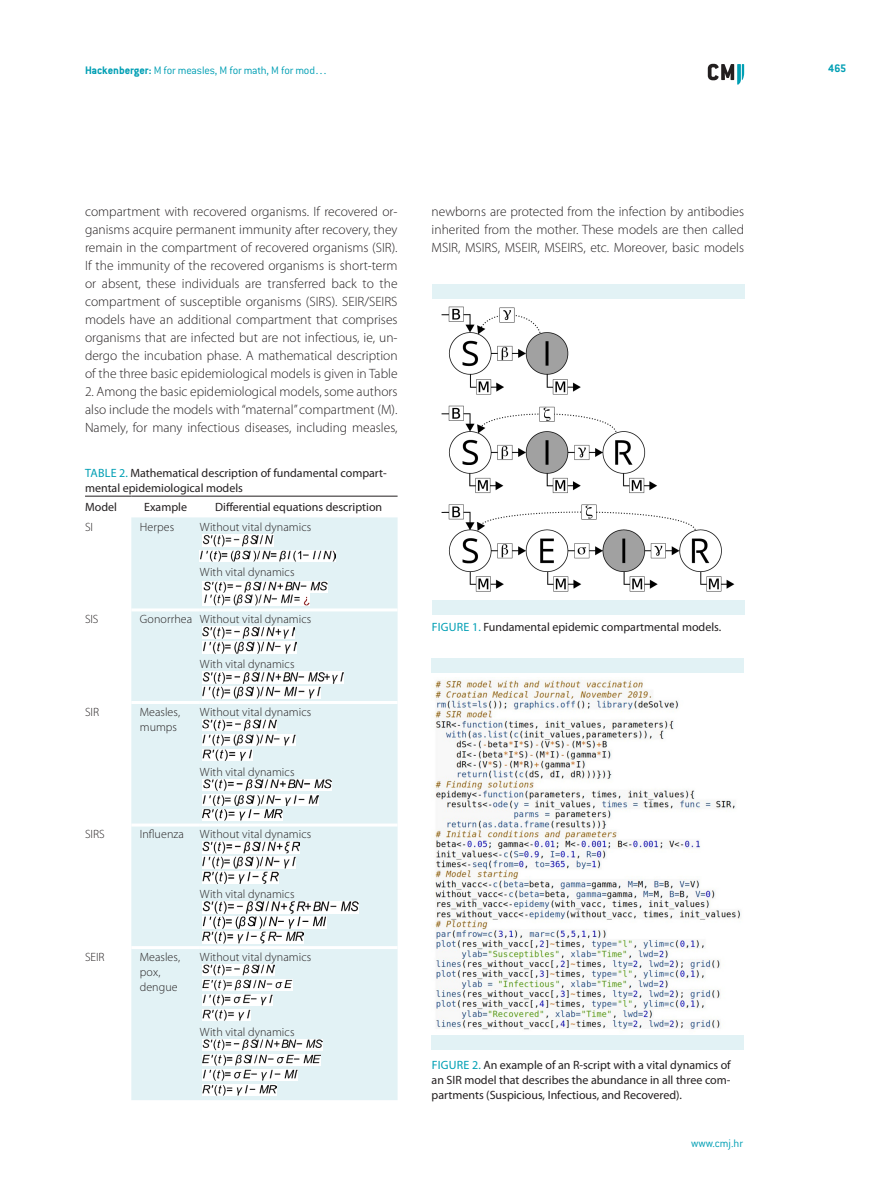
<style>
.page{position:relative;width:893px;height:1191px;background:#fff}
.page>*{position:absolute;margin:0;border:0;box-sizing:border-box;transform-origin:0 0}
.t1{font:300 13.5px/18px "Myriad Pro";color:#231f20;text-align:justify}
.t2{font:12px/15px "Myriad Pro";color:#231f20}
.t3{font:300 12px/15px "Myriad Pro";letter-spacing:.005em;color:#231f20}
.t4{font:300 12px "ITC Conduit LTCE";letter-spacing:-.015em;color:#009fb4}
.t5{font:700 12px "ITC Conduit LTCE";color:#009fb4}
.s1{font-weight:700}
.s2{color:#009fb4}
</style>
<div class="page">
<svg style="left:708px;top:64px;width:36px;height:21px"></svg>
<div style="left:131px;top:517px;width:267px;height:583px;background:#e2f2f5"></div>
<hr style="left:85px;top:496px;width:46px;height:1px;background:#231f20">
<hr style="left:131px;top:496px;width:69px;height:1px;background:#231f20">
<hr style="left:200px;top:496px;width:198px;height:1px;background:#231f20">
<hr style="left:131px;top:608px;width:69px;height:3px;background:#fff">
<hr style="left:200px;top:608px;width:198px;height:3px;background:#fff">
<hr style="left:131px;top:701px;width:69px;height:3px;background:#fff">
<hr style="left:200px;top:701px;width:198px;height:3px;background:#fff">
<hr style="left:131px;top:823px;width:69px;height:3px;background:#fff">
<hr style="left:200px;top:823px;width:198px;height:3px;background:#fff">
<hr style="left:131px;top:946px;width:69px;height:3px;background:#fff">
<hr style="left:200px;top:946px;width:198px;height:3px;background:#fff">
<img style="left:203px;top:535px;width:70px;height:11px">
<img style="left:200px;top:550px;width:136px;height:12px">
<img style="left:203px;top:581px;width:125px;height:11px">
<img style="left:203px;top:594px;width:106px;height:11px">
<img style="left:203px;top:626px;width:91px;height:12px">
<img style="left:203px;top:641px;width:94px;height:12px">
<img style="left:203px;top:671px;width:141px;height:12px">
<img style="left:203px;top:686px;width:117px;height:12px">
<img style="left:203px;top:719px;width:74px;height:11px">
<img style="left:203px;top:734px;width:93px;height:11px">
<img style="left:203px;top:749px;width:49px;height:11px">
<img style="left:203px;top:779px;width:129px;height:11px">
<img style="left:203px;top:794px;width:116px;height:11px">
<img style="left:203px;top:809px;width:80px;height:11px">
<img style="left:203px;top:842px;width:96px;height:11px">
<img style="left:203px;top:856px;width:93px;height:12px">
<img style="left:203px;top:871px;width:75px;height:12px">
<img style="left:203px;top:902px;width:155px;height:11px">
<img style="left:203px;top:916px;width:123px;height:12px">
<img style="left:203px;top:931px;width:101px;height:12px">
<img style="left:203px;top:964px;width:72px;height:11px">
<img style="left:203px;top:979px;width:89px;height:11px">
<img style="left:203px;top:994px;width:69px;height:11px">
<img style="left:203px;top:1009px;width:47px;height:11px">
<img style="left:203px;top:1039px;width:119px;height:11px">
<img style="left:203px;top:1054px;width:117px;height:11px">
<img style="left:203px;top:1069px;width:95px;height:11px">
<img style="left:203px;top:1084px;width:74px;height:11px">
<img style="left:441px;top:306px;width:294px;height:286px">
<div style="left:432px;top:599px;width:312px;height:15px;background:#e2f2f5"></div>
<div style="left:432px;top:284px;width:312px;height:15px;background:#e2f2f5"></div>
<img style="left:434px;top:677px;width:307px;height:353px">
<div style="left:432px;top:1034px;width:312px;height:15px;background:#e2f2f5"></div>
<div style="left:432px;top:658px;width:312px;height:15px;background:#e2f2f5"></div>
<p class="t4" style="left:85px;top:63px;width:243px"><span class="s1">Hackenberger:</span> M for measles, M for math, M for mod…</p>
<p class="t5" style="left:828px;top:61px;width:20px">465</p>
<p class="t1" style="left:85px;top:202px;width:314px">compartment with recovered organisms. If recovered or&shy;ganisms acquire permanent immunity after recovery, they remain in the compartment of recovered organisms (SIR).<br>If the immunity of the recovered organisms is short-term or absent, these individuals are transferred back to the compartment of susceptible organisms (SIRS). SEIR/SEIRS models have an additional compartment that comprises organisms that are infected but are not infectious, ie, un&shy;dergo the incubation phase. A mathematical description of the three basic epidemiological models is given in Table</p>
<p class="t1" style="left:85px;top:382px;width:314px">2. Among the basic epidemiological models, some authors also include the models with “maternal” compartment (M).<br>Namely, for many infectious diseases, including measles,</p>
<p class="t2" style="left:85px;top:465px;width:303px"><span class="s2">Table 2.</span> Mathematical description of fundamental compart&shy;mental epidemiological models</p>
<p class="t2" style="left:85px;top:499px;width:33px">Model</p>
<p class="t2" style="left:144px;top:499px;width:44px">Example</p>
<p class="t2" style="left:215px;top:499px;width:169px">Differential equations description</p>
<p class="t3" style="left:85px;top:519px;width:10px">SI</p>
<p class="t3" style="left:140px;top:519px;width:36px">Herpes</p>
<p class="t3" style="left:200px;top:519px;width:113px">Without vital dynamics</p>
<p class="t3" style="left:200px;top:564px;width:96px">With vital dynamics</p>
<p class="t3" style="left:85px;top:611px;width:15px">SIS</p>
<p class="t3" style="left:140px;top:611px;width:173px">Gonorrhea Without vital dynamics</p>
<p class="t3" style="left:200px;top:656px;width:96px">With vital dynamics</p>
<p class="t3" style="left:85px;top:704px;width:16px">SIR</p>
<p class="t3" style="left:140px;top:704px;width:42px">Measles, mumps</p>
<p class="t3" style="left:200px;top:704px;width:113px">Without vital dynamics</p>
<p class="t3" style="left:200px;top:764px;width:96px">With vital dynamics</p>
<p class="t3" style="left:85px;top:826px;width:21px">SIRS</p>
<p class="t3" style="left:140px;top:826px;width:46px">Influenza</p>
<p class="t3" style="left:200px;top:826px;width:113px">Without vital dynamics</p>
<p class="t3" style="left:200px;top:886px;width:96px">With vital dynamics</p>
<p class="t3" style="left:85px;top:949px;width:21px">SEIR</p>
<p class="t3" style="left:140px;top:949px;width:42px">Measles, pox, dengue</p>
<p class="t3" style="left:200px;top:949px;width:113px">Without vital dynamics</p>
<p class="t3" style="left:200px;top:1024px;width:96px">With vital dynamics</p>
<p class="t1" style="left:432px;top:202px;width:314px">newborns are protected from the infection by antibodies inherited from the mother. These models are then called MSIR, MSIRS, MSEIR, MSEIRS, etc. Moreover, basic models</p>
<p class="t2" style="left:432px;top:619px;width:291px"><span class="s2">Figu re 1.</span> Fundamental epidemic compartmental models.</p>
<p class="t2" style="left:432px;top:1057px;width:301px;text-align:justify"><span class="s2">Figu re 2.</span> An example of an R-script with a vital dynamics of an SIR model that describes the abundance in all three com&shy;partments (Suspicious, I nfectious, and Recovered).</p>
<p class="t4" style="left:691px;top:1136px;width:54px">www.cmj.hr</p>
</div>
